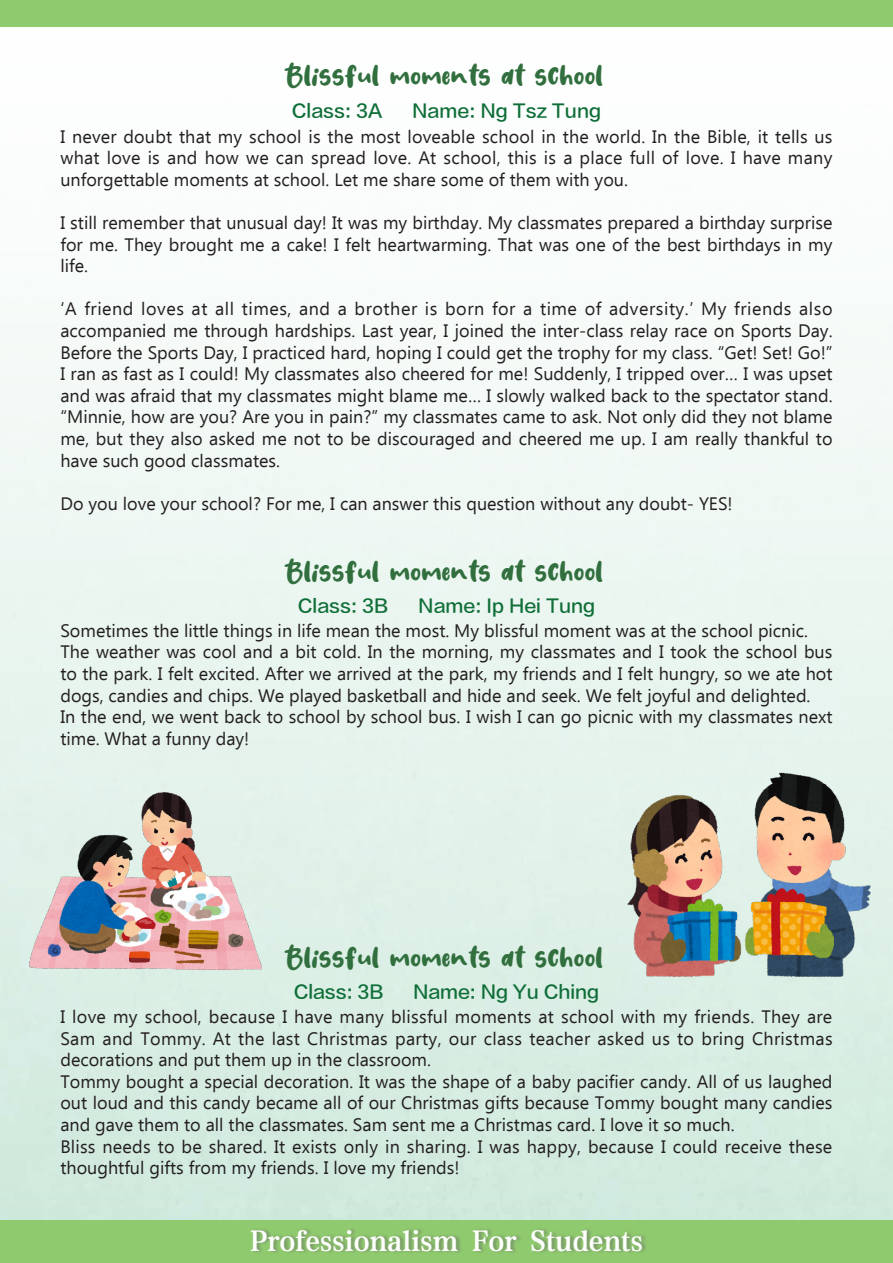
<style>
.page{position:relative;width:893px;height:1263px;background:#fff}
.page>*{position:absolute;margin:0;border:0;box-sizing:border-box;transform-origin:0 0}
.t1{font:33px "Fresh Lychee";letter-spacing:-.005em;color:#316f3e}
.t2{font:26.25px "FZZCYSB B51 0";color:#fff}
.t3{font:18px/21.6px "Ebrima";color:#231f20;text-align:justify}
.t4{font:18px "FZLTZHB B51 0";color:#0f6e38}
</style>
<div class="page">
<div style="left:0;top:0;width:893px;height:1232px;background:linear-gradient(to bottom,#fff,#d1eade)"></div>
<div style="left:0;top:0;width:893px;height:26px;background:#90ca6e"></div>
<div style="left:0;top:1221px;width:893px;height:42px;background:#90ca6e"></div>
<img style="left:254px;top:1229px;width:392px;height:24px">
<img style="left:621px;top:763px;width:253px;height:229px">
<img style="left:26px;top:782px;width:240px;height:201px">
<p class="t1" style="left:284px;top:57px;width:320px">Blissful moments at school</p>
<p class="t4" style="left:292px;top:100px;width:92px">Class: 3A</p>
<p class="t4" style="left:412px;top:100px;width:190px">Name: Ng Tsz Tung</p>
<p class="t3" style="left:60px;top:125px;width:774px">I never doubt that my school is the most loveable school in the world. In the Bible, it tells us what love is and how we can spread love. At school, this is a place full of love. I have many unforgettable moments at school. Let me share some of them with you.</p>
<p class="t3" style="left:60px;top:211px;width:774px">I still remember that unusual day! It was my birthday. My classmates prepared a birthday surprise for me. They brought me a cake! I felt heartwarming. That was one of the best birthdays in my life.</p>
<p class="t3" style="left:60px;top:298px;width:774px">‘A friend loves at all times, and a brother is born for a time of adversity.’ My friends also accompanied me through hardships. Last year, I joined the inter-class relay race on Sports Day.<br>Before the Sports Day, I practiced hard, hoping I could get the trophy for my class. “Get! Set! Go!” I ran as fast as I could! My classmates also cheered for me! Suddenly, I tripped over… I was upset and was afraid that my classmates might blame me… I slowly walked back to the spectator stand. “Minnie, how are you? Are you in pain?” my classmates came to ask. Not only did they not blame me, but they also asked me not to be discouraged and cheered me up. I am really thankful to have such good classmates.</p>
<p class="t3" style="left:60px;top:492px;width:674px">Do you love your school? For me, I can answer this question without any doubt- YES!</p>
<p class="t1" style="left:284px;top:553px;width:320px">Blissful moments at school</p>
<p class="t4" style="left:298px;top:595px;width:92px">Class: 3B</p>
<p class="t4" style="left:418px;top:595px;width:178px">Name: Ip Hei Tung</p>
<p class="t3" style="left:60px;top:619px;width:749px">Sometimes the little things in life mean the most. My blissful moment was at the school picnic.</p>
<p class="t3" style="left:60px;top:640px;width:774px">The weather was cool and a bit cold. In the morning, my classmates and I took the school bus to the park. I felt excited. After we arrived at the park, my friends and I felt hungry, so we ate hot dogs, candies and chips. We played basketball and hide and seek. We felt joyful and delighted.</p>
<p class="t3" style="left:60px;top:705px;width:774px">In the end, we went back to school by school bus. I wish I can go picnic with my classmates next time. What a funny day!</p>
<p class="t1" style="left:284px;top:939px;width:320px">Blissful moments at school</p>
<p class="t4" style="left:294px;top:982px;width:91px">Class: 3B</p>
<p class="t4" style="left:413px;top:982px;width:188px">Name: Ng Yu Ching</p>
<p class="t3" style="left:60px;top:1005px;width:774px">I love my school, because I have many blissful moments at school with my friends. They are Sam and Tommy. At the last Christmas party, our class teacher asked us to bring Christmas decorations and put them up in the classroom.</p>
<p class="t3" style="left:60px;top:1070px;width:774px">Tommy bought a special decoration. It was the shape of a baby pacifier candy. All of us laughed out loud and this candy became all of our Christmas gifts because Tommy bought many candies and gave them to all the classmates. Sam sent me a Christmas card. I love it so much.</p>
<p class="t3" style="left:60px;top:1135px;width:773px">Bliss needs to be shared. It exists only in sharing. I was happy, because I could receive these thoughtful gifts from my friends. I love my friends!</p>
<p class="t2" style="left:250px;top:1225px;width:394px">Professionalism For Students</p>
</div>
